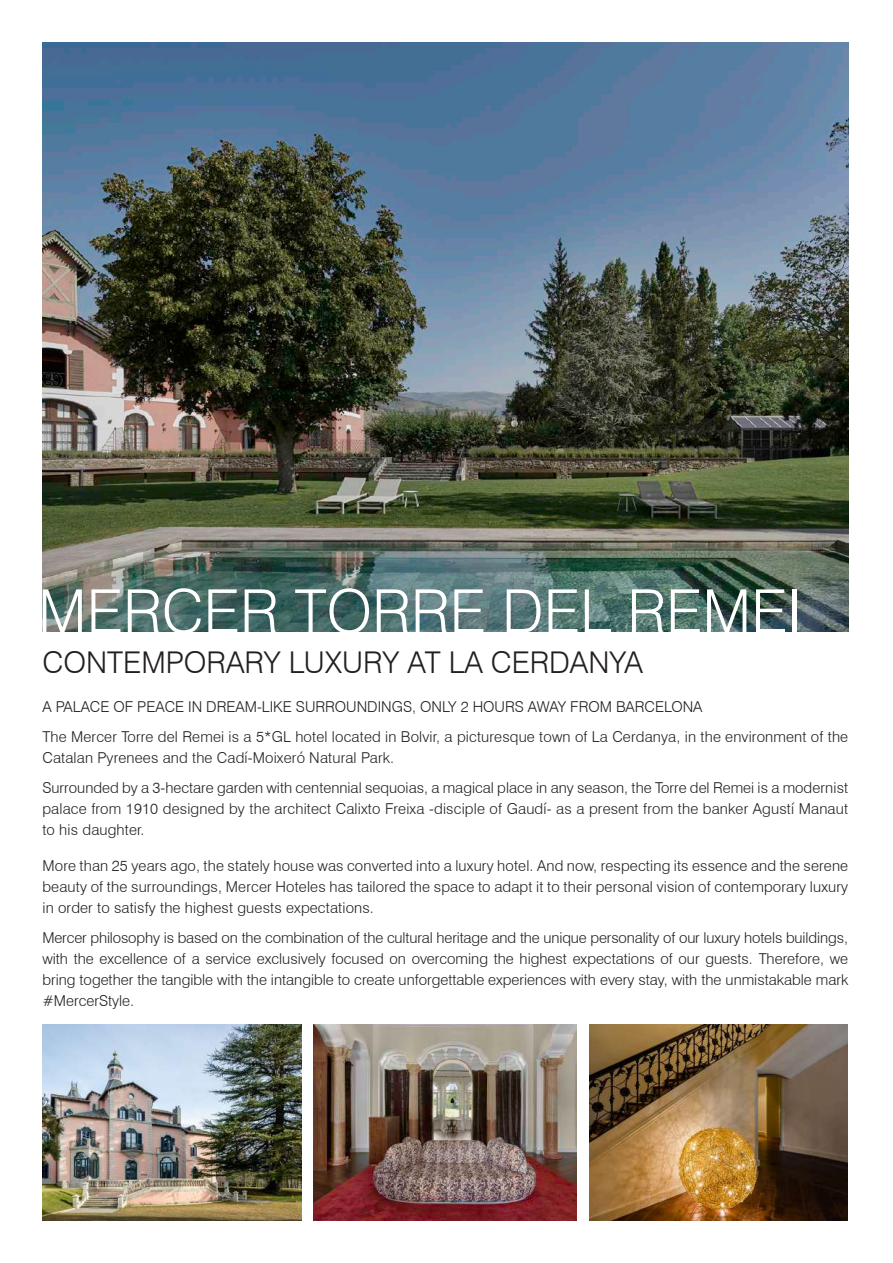
<style>
.page{position:relative;width:893px;height:1263px;background:#fff}
.page>*{position:absolute;margin:0;border:0;box-sizing:border-box;transform-origin:0 0}
.t1{font:300 60px "Swiss 721 BT";color:#fff}
.t2{font:300 30px "Swiss 721 BT";color:#231f20}
.t3{font:300 15px/21px "Swiss 721 BT";letter-spacing:.01em;color:#231f20}
</style>
<div class="page">
<img style="left:43px;top:43px;width:805px;height:589px">
<img style="left:43px;top:1025px;width:258px;height:195px">
<img style="left:313px;top:1025px;width:264px;height:195px">
<img style="left:589px;top:1025px;width:258px;height:195px">
<h1 class="t1" style="left:38px;top:575px;width:765px">MERCER TORRE DEL REMEI</h1>
<h2 class="t2" style="left:43px;top:644px;width:602px">CONTEMPORARY LUXURY AT LA CERDANYA</h2>
<p class="t3" style="left:42px;top:692px;width:807px;line-height:30px">A PALACE OF PEACE IN DREAM-LIKE SURROUNDINGS, ONLY 2 HOURS AWAY FROM BARCELONA<br>The Mercer Torre del Remei is a 5*GL hotel located in Bolvir, a picturesque town of La Cerdanya, in the environment of the</p>
<p class="t3" style="left:42px;top:743px;width:807px;line-height:30px">Catalan Pyrenees and the Cadí-Moixeró Natural Park.<br>Surrounded by a 3-hectare garden with centennial sequoias, a magical place in any season, the Torre del Remei is a modernist</p>
<p class="t3" style="left:42px;top:798px;width:807px">palace from 1910 designed by the architect Calixto Freixa -disciple of Gaudí- as a present from the banker Agustí Manaut to his daughter.</p>
<p class="t3" style="left:42px;top:855px;width:807px;text-align:justify">More than 25 years ago, the stately house was converted into a luxury hotel. And now, respecting its essence and the serene beauty of the surroundings, Mercer Hoteles has tailored the space to adapt it to their personal vision of contemporary luxury in order to satisfy the highest guests expectations.</p>
<p class="t3" style="left:42px;top:927px;width:807px;text-align:justify">Mercer philosophy is based on the combination of the cultural heritage and the unique personality of our luxury hotels buildings, with the excellence of a service exclusively focused on overcoming the highest expectations of our guests. Therefore, we bring together the tangible with the intangible to create unforgettable experiences with every stay, with the unmistakable mark #MercerStyle.</p>
</div>
